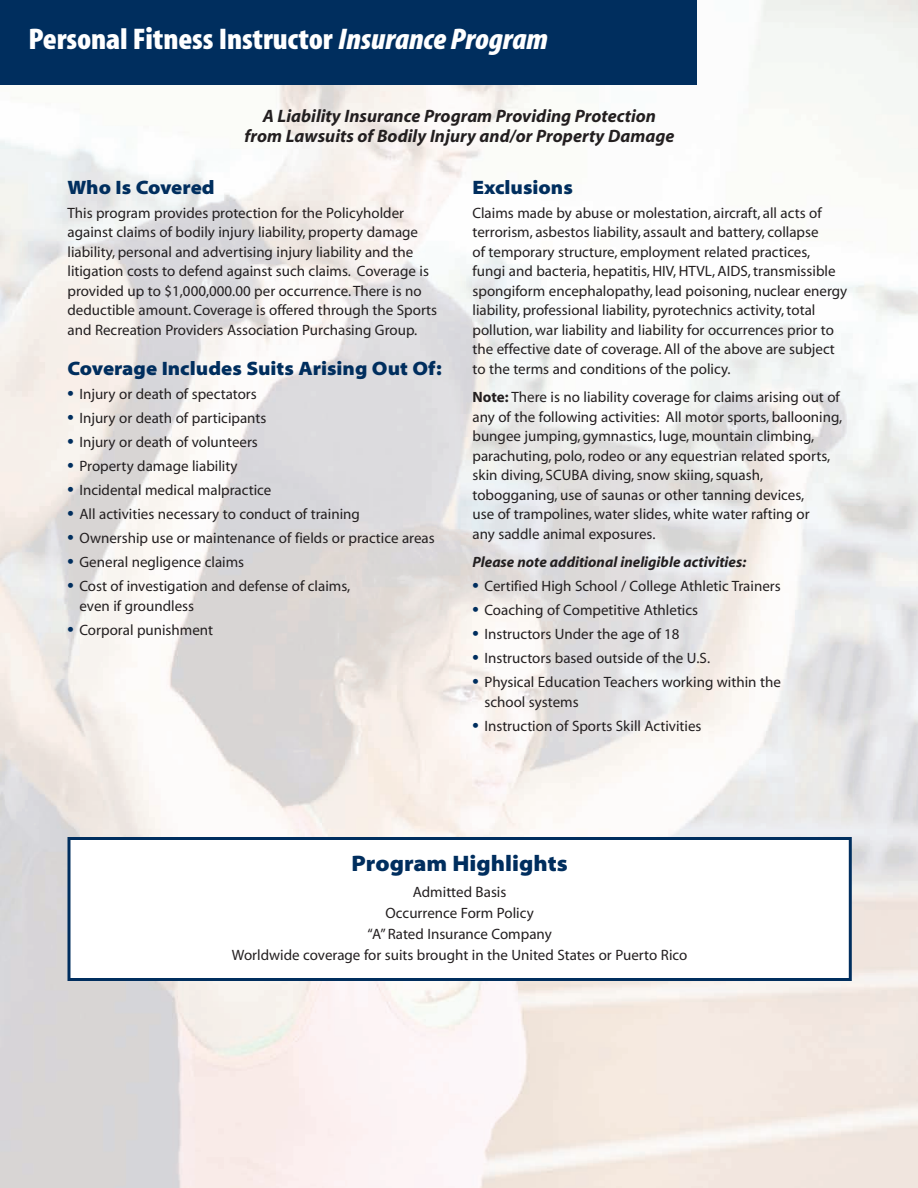
<style>
.page{position:relative;width:918px;height:1188px;background:#fff}
.page>*{position:absolute;margin:0;border:0;box-sizing:border-box;transform-origin:0 0}
.t1{font:30px "Myriad MM.830.wt.300.wd";letter-spacing:-.005em;color:#fff;scale:1.05 1}
.t2{font:22.5px "Myriad MM.215.wt.300.wd";color:#002e5e}
.t3{font:19.5px "Myriad MM.215.wt.300.wd";color:#002e5e}
.t4{font:18px/19.5px "Myriad MM It.700.wt.600.wd";color:#231f20;text-align:center}
.t5{font:15px/19.5px "Myriad MM.400.wt.600.wd";color:#231f20}
.t6{font:15px "Myriad MM It.700.wt.600.wd";color:#231f20}
.s1{font-family:"Myriad MM It.830.wt.300.wd"}
.s2{font-family:"Myriad MM.215.wt.300.wd";font-size:16.5px;color:#002e5e}
.s3{font-family:"Myriad MM.700.wt.600.wd"}
</style>
<div class="page">
<img style="left:0;top:0;width:918px;height:1188px">
<div style="left:0;top:0;width:698px;height:86px;background:#002e5e"></div>
<div style="left:70px;top:840px;width:779px;height:138px;background:#fff"></div>
<div style="left:68px;top:837px;width:784px;height:144px;border:3px solid #002e5e"></div>
<h1 class="t1" style="left:28px;top:28px;width:496px">Personal Fitness Instructor <span class="s1">Insurance Program</span></h1>
<p class="t4" style="left:245px;top:108px;width:431px">A Liability Insurance Program Providing Protection from Lawsuits of Bodily Injury and/or Property Damage</p>
<h3 class="t3" style="left:68px;top:180px;width:149px">Who Is Covered</h3>
<p class="t5" style="left:68px;top:204px;width:371px">This program provides protection for the Policyholder against claims of bodily injury liability, property damage liability, personal and advertising injury liability and the litigation costs to defend against such claims. Coverage is provided up to $1,000,000.00 per occurrence. There is no deductible amount. Coverage is offered through the Sports and Recreation Providers Association Purchasing Group.</p>
<h3 class="t3" style="left:68px;top:361px;width:376px">Coverage Includes Suits Arising Out Of:</h3>
<p class="t5" style="left:68px;top:386px;width:191px"><span class="s2">•</span> Injury or death of spectators</p>
<p class="t5" style="left:68px;top:410px;width:200px"><span class="s2">•</span> Injury or death of participants</p>
<p class="t5" style="left:68px;top:434px;width:192px"><span class="s2">•</span> Injury or death of volunteers</p>
<p class="t5" style="left:68px;top:458px;width:172px"><span class="s2">•</span> Property damage liability</p>
<p class="t5" style="left:68px;top:482px;width:205px"><span class="s2">•</span> Incidental medical malpractice</p>
<p class="t5" style="left:68px;top:506px;width:294px"><span class="s2">•</span> All activities necessary to conduct of training</p>
<p class="t5" style="left:68px;top:530px;width:369px"><span class="s2">•</span> Ownership use or maintenance of fields or practice areas</p>
<p class="t5" style="left:68px;top:554px;width:178px"><span class="s2">•</span> General negligence claims</p>
<p class="t5" style="left:79px;top:578px;width:272px;text-indent:-12px"><span class="s2">•</span> Cost of investigation and defense of claims, even if groundless</p>
<p class="t5" style="left:68px;top:621px;width:147px"><span class="s2">•</span> Corporal punishment</p>
<h3 class="t3" style="left:472px;top:180px;width:102px">Exclusions</h3>
<p class="t5" style="left:472px;top:204px;width:376px">Claims made by abuse or molestation, aircraft, all acts of terrorism, asbestos liability, assault and battery, collapse<br>of temporary structure, employment related practices,<br>fungi and bacteria, hepatitis, HIV, HTVL, AIDS, transmissible spongiform encephalopathy, lead poisoning, nuclear energy liability, professional liability, pyrotechnics activity, total pollution, war liability and liability for occurrences prior to the effective date of coverage. All of the above are subject to the terms and conditions of the policy.</p>
<p class="t5" style="left:472px;top:389px;width:371px"><span class="s3">Note:</span> There is no liability coverage for claims arising out of any of the following activities: All motor sports, ballooning, bungee jumping, gymnastics, luge, mountain climbing, parachuting, polo, rodeo or any equestrian related sports, skin diving, SCUBA diving, snow skiing, squash, tobogganing, use of saunas or other tanning devices,<br>use of trampolines, water slides, white water rafting or<br>any saddle animal exposures.</p>
<p class="t6" style="left:472px;top:557px;width:275px">Please note additional ineligible activities:</p>
<p class="t5" style="left:472px;top:578px;width:310px"><span class="s2">•</span> Certified High School / College Athletic Trainers</p>
<p class="t5" style="left:472px;top:602px;width:227px"><span class="s2">•</span> Coaching of Competitive Athletics</p>
<p class="t5" style="left:472px;top:626px;width:209px"><span class="s2">•</span> Instructors Under the age of 18</p>
<p class="t5" style="left:472px;top:650px;width:239px"><span class="s2">•</span> Instructors based outside of the U.S.</p>
<p class="t5" style="left:484px;top:674px;width:298px;text-indent:-12px"><span class="s2">•</span> Physical Education Teachers working within the school systems</p>
<p class="t5" style="left:472px;top:717px;width:231px"><span class="s2">•</span> Instruction of Sports Skill Activities</p>
<h2 class="t2" style="left:352px;top:855px;width:218px">Program Highlights</h2>
<p class="t5" style="left:232px;top:883px;width:457px;line-height:21px;text-align:center">Admitted Basis<br>Occurrence Form Policy<br>“A” Rated Insurance Company<br>Worldwide coverage for suits brought in the United States or Puerto Rico</p>
</div>
